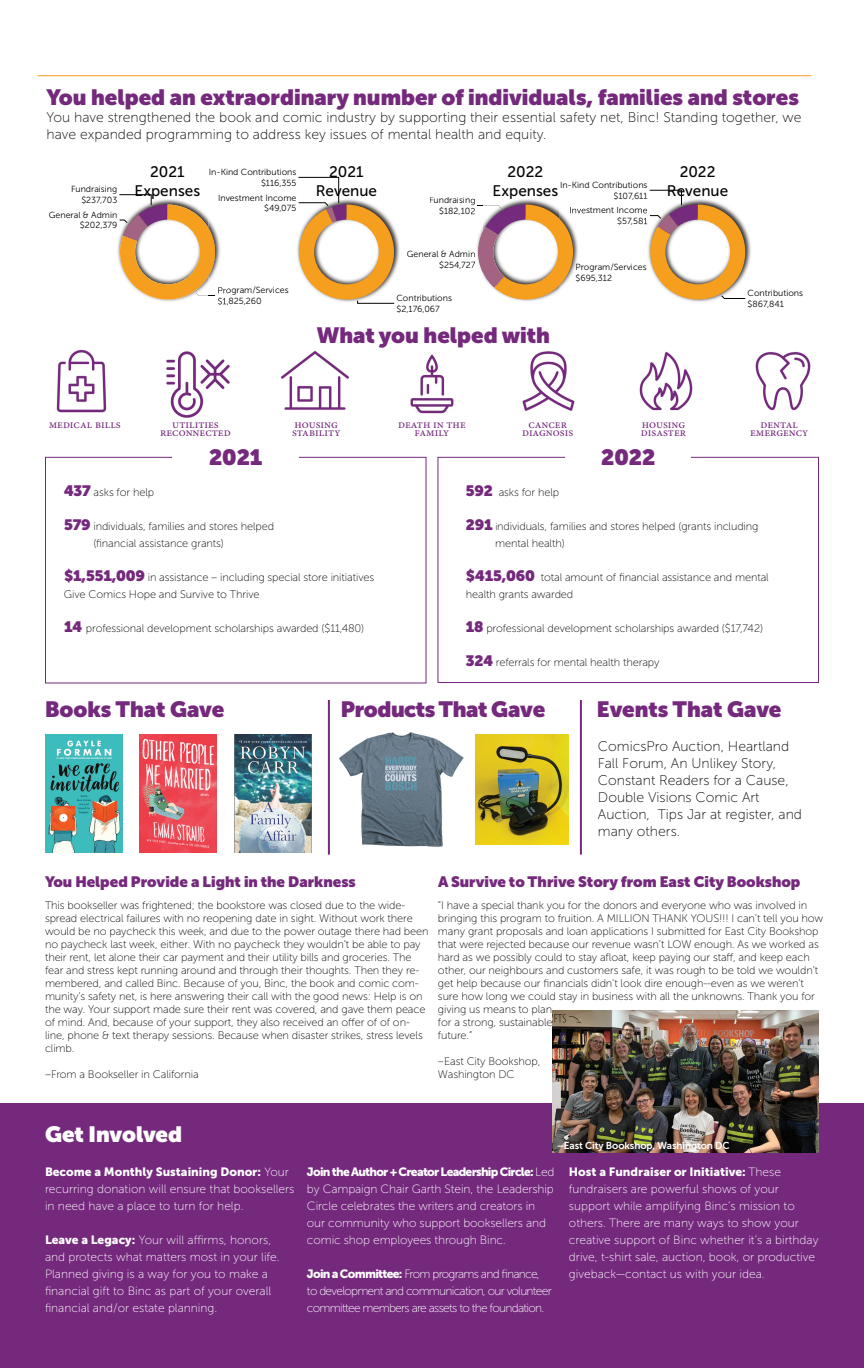
<style>
.page{position:relative;width:864px;height:1368px;background:#fff}
.page>*{position:absolute;margin:0;border:0;box-sizing:border-box;transform-origin:0 0}
.t1{font:900 22px "Museo Sans Display";color:#75297c}
.t2{font:900 22px "Museo Sans Display";letter-spacing:-.02em;color:#75297c}
.t3{font:900 22px "Museo Sans Display";color:#fff}
.t4{font:15.3px/18.5px "Museo Sans 500";color:#040503;text-align:center}
.t5{font:900 15px "Museo Sans Display";color:#75297c}
.t6{font:14px/17px "Museo Sans 100";color:#0b0a0f}
.t7{font:12px/17px "Museo Sans 100";color:#fff}
.t8{font:12px/17px "Museo Sans 100";letter-spacing:-.06em;color:#fff}
.t9{font:12px "Minion Pro";color:#75297c}
.t10{font:12px "Museo Sans 900";color:#fff}
.t11{font:12px "Museo Sans 900";letter-spacing:-.06em;color:#fff}
.t12{font:11px/13px "Museo Sans 100";letter-spacing:-.01em;color:#0b0a0f}
.t13{font:10px "Museo Sans 700";letter-spacing:-.01em;color:#fff}
.t14{font:8.9px/10.9px "Museo Sans 300";color:#040503;text-align:right}
.s1{font-family:"Museo Sans Display";font-weight:900;font-size:15px;color:#75297c}
.s2{font-size:10px}
.s3{font-family:"Museo Sans 100"}
.s4{font-family:"Museo Sans 900"}
</style>
<div class="page">
<svg style="left:117px;top:176px;width:634px;height:130px"></svg>
<img style="left:235px;top:734px;width:77px;height:119px">
<img style="left:139px;top:734px;width:78px;height:119px">
<img style="left:45px;top:734px;width:78px;height:119px">
<img style="left:339px;top:732px;width:125px;height:115px">
<img style="left:475px;top:734px;width:93px;height:111px">
<div style="left:0;top:1103px;width:864px;height:265px;background:#75297d"></div>
<img style="left:553px;top:1011px;width:266px;height:142px">
<hr style="left:328px;top:700px;width:2px;height:155px;background:#75297d">
<hr style="left:580px;top:700px;width:2px;height:155px;background:#75297d">
<hr style="left:38px;top:75px;width:774px;height:1px;background:#f89d20">
<div style="left:45px;top:457px;width:382px;height:227px;border:1px solid #75297d"></div>
<div style="left:437px;top:457px;width:382px;height:226px;border:1px solid #75297d"></div>
<div style="left:173px;top:439px;width:126px;height:35px;background:#fff"></div>
<div style="left:565px;top:439px;width:126px;height:35px;background:#fff"></div>
<img style="left:56px;top:349px;width:51px;height:63px">
<img style="left:755px;top:351px;width:56px;height:60px">
<img style="left:639px;top:351px;width:54px;height:60px">
<img style="left:522px;top:351px;width:53px;height:60px">
<img style="left:410px;top:354px;width:44px;height:60px">
<img style="left:281px;top:351px;width:68px;height:59px">
<img style="left:166px;top:351px;width:64px;height:67px">
<h1 class="t1" style="left:46px;top:85px;width:754px">You helped an extraordinary number of individuals, families and stores</h1>
<p class="t6" style="left:46px;top:109px;width:757px">You have strengthened the book and comic industry by supporting their essential safety net, Binc! Standing together, we have expanded programming to address key issues of mental health and equity.</p>
<p class="t14" style="left:71px;top:184px;width:48px">Fundraising $237,703</p>
<p class="t14" style="left:49px;top:209px;width:70px">General &amp; Admin $202,379</p>
<h2 class="t4" style="left:135px;top:163px;width:67px">2021<br>Expenses</h2>
<p class="t14" style="left:209px;top:167px;width:89px">In-Kind Contributions $116,355</p>
<p class="t14" style="left:218px;top:192px;width:80px">Investment Income $49,075</p>
<p class="t14" style="left:217px;top:285px;width:73px;text-align:left">Program/Services $1,825,260</p>
<h2 class="t4" style="left:316px;top:163px;width:63px">2021<br>Revenue</h2>
<p class="t14" style="left:429px;top:195px;width:48px">Fundraising $182,102</p>
<p class="t14" style="left:407px;top:249px;width:70px">General &amp; Admin $254,727</p>
<p class="t14" style="left:397px;top:293px;width:57px;text-align:left">Contributions $2,176,067</p>
<h2 class="t4" style="left:493px;top:163px;width:67px">2022<br>Expenses</h2>
<p class="t14" style="left:560px;top:180px;width:89px">In-Kind Contributions $107,611</p>
<p class="t14" style="left:569px;top:205px;width:80px">Investment Income $57,581</p>
<p class="t14" style="left:576px;top:262px;width:73px;text-align:left">Program/Services $695,312</p>
<h1 class="t1" style="left:317px;top:323px;width:235px">What you helped with</h1>
<h2 class="t4" style="left:667px;top:163px;width:63px">2022<br>Revenue</h2>
<p class="t14" style="left:748px;top:288px;width:57px;text-align:left">Contributions $867,841</p>
<p class="t9" style="left:49px;top:417px;width:74px">medical bills</p>
<p class="t9" style="left:172px;top:417px;width:48px">utilities</p>
<p class="t9" style="left:160px;top:425px;width:72px">reconnected</p>
<p class="t9" style="left:294px;top:417px;width:45px">housing</p>
<p class="t9" style="left:292px;top:425px;width:50px">stability</p>
<p class="t9" style="left:398px;top:417px;width:69px">death in the</p>
<p class="t9" style="left:415px;top:425px;width:36px">family</p>
<p class="t9" style="left:528px;top:417px;width:40px">cancer</p>
<p class="t9" style="left:522px;top:425px;width:53px">diagnosis</p>
<p class="t9" style="left:642px;top:417px;width:45px">housing</p>
<p class="t9" style="left:641px;top:425px;width:47px">disaster</p>
<p class="t9" style="left:761px;top:417px;width:39px">dental</p>
<p class="t9" style="left:750px;top:425px;width:60px">emergency</p>
<h1 class="t1" style="left:209px;top:444px;width:55px">2021</h1>
<h1 class="t1" style="left:601px;top:444px;width:56px">2022</h1>
<p class="t12" style="left:64px;top:486px;width:92px"><span class="s1">437</span> asks for help</p>
<p class="t12" style="left:93px;top:518px;width:182px;line-height:17px;text-indent:-29px"><span class="s1">579</span> individuals, families and stores helped (financial assistance grants)</p>
<p class="t12" style="left:64px;top:569px;width:312px;line-height:17px"><span class="s1">$1,551,009</span> in assistance – including special store initiatives<br>Give Comics Hope and Survive to Thrive</p>
<p class="t12" style="left:64px;top:622px;width:302px"><span class="s1">14</span> professional development scholarships awarded ($11,480)</p>
<p class="t12" style="left:466px;top:486px;width:95px"><span class="s1">592</span> asks for help</p>
<p class="t12" style="left:495px;top:518px;width:265px;line-height:17px;text-indent:-29px"><span class="s1">291</span> <span class="s2">i</span>ndividuals, families and stores helped (grants including mental health)</p>
<p class="t12" style="left:466px;top:569px;width:304px;line-height:17px"><span class="s1">$415,060</span> total amount of financial assistance and mental health grants awarded</p>
<p class="t12" style="left:466px;top:622px;width:299px"><span class="s1">18</span> professional development scholarships awarded ($17,742)</p>
<p class="t12" style="left:466px;top:656px;width:195px"><span class="s1">324</span> referrals for mental health therapy</p>
<h1 class="t1" style="left:45px;top:697px;width:181px">Books That Gave</h1>
<h1 class="t2" style="left:341px;top:697px;width:206px">Products That Gave</h1>
<h1 class="t1" style="left:597px;top:697px;width:186px">Events That Gave</h1>
<p class="t6" style="left:598px;top:738px;width:206px">ComicsPro Auction, Heartland<br>Fall Forum, An Unlikey Story,<br>Constant Readers for a Cause,<br>Double Visions Comic Art<br>Auction, Tips Jar at register, and many others.</p>
<h3 class="t5" style="left:45px;top:873px;width:312px">You Helped Provide a Light in the Darkness</h3>
<h3 class="t5" style="left:438px;top:873px;width:364px">A Survive to Thrive Story from East City Bookshop</h3>
<p class="t12" style="left:45px;top:899px;width:385px">This bookseller was frightened; the bookstore was closed due to the wide&shy;spread electrical failures with no reopening date in sight. Without work there would be no paycheck this week, and due to the power outage there had been no paycheck last week, either. With no paycheck they wouldn’t be able to pay their rent, let alone their car payment and their utility bills and groceries. The fear and stress kept running around and through their thoughts. Then they re&shy;membered, and called Binc. Because of you, Binc, the book and comic com&shy;munity’s safety net, is here answering their call with the good news: Help is on the way. Your support made sure their rent was covered, and gave them peace of mind. And, because of your support, they also received an offer of of on&shy;line, phone &amp; text therapy sessions. Because when disaster strikes, stress levels climb.</p>
<p class="t12" style="left:45px;top:1068px;width:155px">–From a Bookseller in California</p>
<p class="t12" style="left:438px;top:899px;width:387px">“I have a special thank you for the donors and everyone who was involved in bringing this program to fruition. A MILLION THANK YOUS!!! I can’t tell you how many grant proposals and loan applications I submitted for East City Bookshop that were rejected because our revenue wasn’t LOW enough. As we worked as hard as we possibly could to stay afloat, keep paying our staff, and keep each other, our neighbours and customers safe, it was rough to be told we wouldn’t get help because our financials didn’t look dire enough--even as we weren’t sure how long we could stay in business with all the unknowns. Thank you for giving us means to plan<br>for a strong, sustainable<br>future.”</p>
<p class="t12" style="left:438px;top:1055px;width:104px">–East City Bookshop,<br>Washington DC</p>
<h1 class="t3" style="left:45px;top:1122px;width:139px">Get Involved</h1>
<p class="t10" style="left:45px;top:1165px;width:245px">Become a Monthly Sustaining Donor: <span class="s3">Your</span></p>
<p class="t7" style="left:45px;top:1181px;width:251px">recurring donation will ensure that booksellers in need have a place to turn for help.</p>
<p class="t7" style="left:45px;top:1232px;width:236px"><span class="s4">Leave a Legacy:</span> Your will affirms, honors, and protects what matters most in your life.<br>Planned giving is a way for you to make a financial gift to Binc as part of your overall financial and/or estate planning.</p>
<p class="t13" style="left:557px;top:1140px;width:174px">–East City Bookshop, Washington DC</p>
<p class="t11" style="left:307px;top:1165px;width:249px">Join the Author + Creator Leadership Circle: <span class="s3">Led</span></p>
<p class="t7" style="left:307px;top:1181px;width:248px">by Campaign Chair Garth Stein, the Leadership Circle celebrates the writers and creators in our community who support booksellers and comic shop employees through Binc.</p>
<p class="t8" style="left:307px;top:1266px;width:246px"><span class="s4">Join a Committee:</span> From programs and finance, to development and communication, our volunteer committee members are assets to the foundation.</p>
<p class="t10" style="left:569px;top:1165px;width:214px">Host a Fundraiser or Initiative: <span class="s3">These</span></p>
<p class="t7" style="left:569px;top:1181px;width:251px">fundraisers are powerful shows of your support while amplifying Binc’s mission to others. There are many ways to show your creative support of Binc whether it’s a birthday drive, t-shirt sale, auction, book, or productive giveback—contact us with your idea.</p>
</div>
